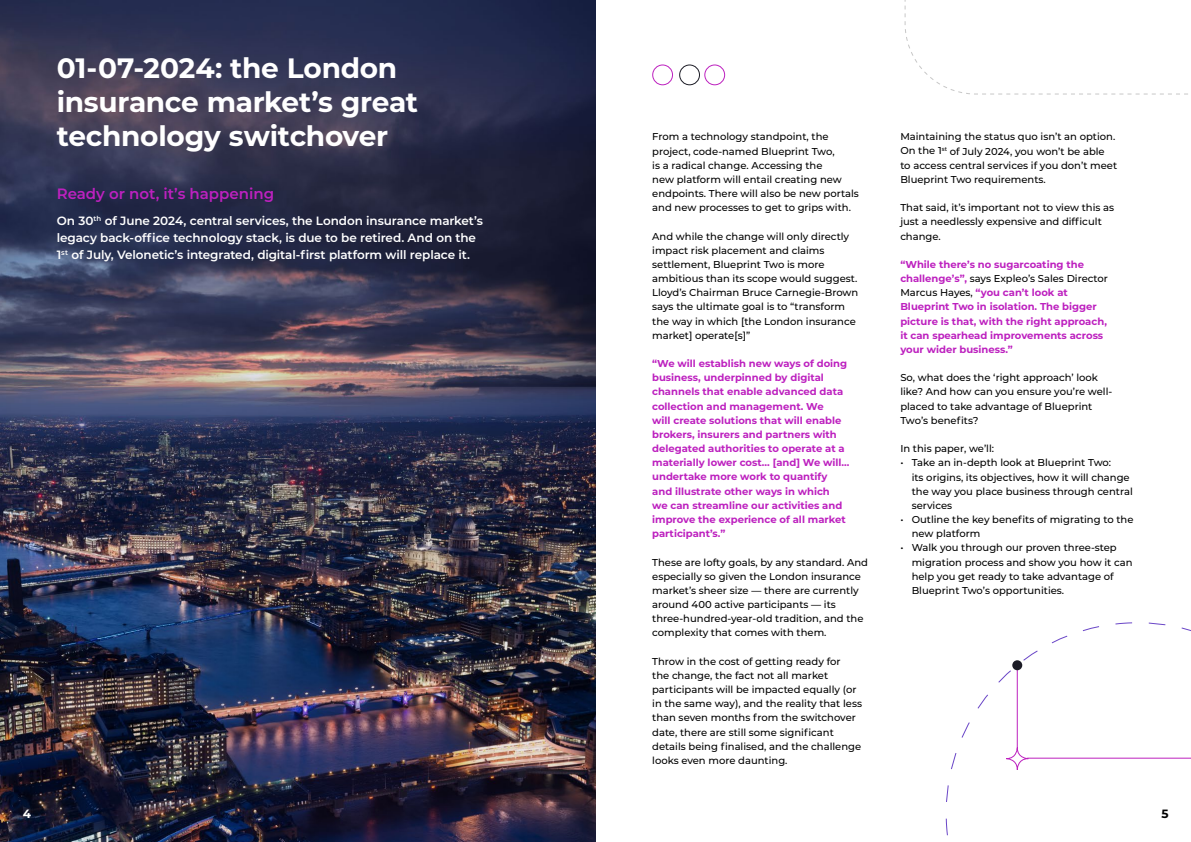
<style>
.page{position:relative;width:1191px;height:842px;background:#fff}
.page>*{position:absolute;margin:0;border:0;box-sizing:border-box;transform-origin:0 0}
.t1{font:700 28px/34px "Montserrat";letter-spacing:-.01em;color:#fff}
.t2{font:600 15px "Montserrat";color:#bd21bf}
.t3{font:600 12px/17px "Montserrat";letter-spacing:-.01em;color:#fff}
.t4{font:700 12px "Montserrat";color:#000}
.t5{font:700 12px "Montserrat";color:#fff}
.t6{font:500 10px/14.2px "Montserrat";color:#000}
.t7{font:700 10px/14.2px "Montserrat";color:#bd21bf}
.s1{font-weight:500;color:#000}
</style>
<div class="page">
<img style="left:0;top:0;width:595px;height:842px">
<svg style="left:946px;top:626px;width:154px;height:176px"></svg>
<div style="left:1012px;top:660px;width:10px;height:10px;background:#1c1c26;border-radius:50%"></div>
<hr style="left:1027px;top:758px;width:164px;height:1px;background:#bd21bf">
<div style="left:652px;top:64px;width:21px;height:21px;border:1px solid #bd21bf;border-radius:50%"></div>
<div style="left:679px;top:64px;width:21px;height:21px;border:1px solid #1c1c26;border-radius:50%"></div>
<div style="left:704px;top:64px;width:21px;height:21px;border:1px solid #bd21bf;border-radius:50%"></div>
<svg style="left:904px;top:0;width:284px;height:95px"></svg>
<h1 class="t1" style="left:57px;top:50px;width:363px">01-07-2024: the London insurance market’s great technology switchover</h1>
<h2 class="t2" style="left:57px;top:183px;width:219px">Ready or not, it’s happening</h2>
<p class="t3" style="left:57px;top:211px;width:428px">On 30<sup>th</sup> of June 2024, central services, the London insurance market’s legacy back-office technology stack, is due to be retired. And on the<br>1<sup>st</sup> of July, Velonetic’s integrated, digital-first platform will replace it.</p>
<p class="t5" style="left:23px;top:805px;width:10px">4</p>
<p class="t6" style="left:652px;top:129px;width:208px">From a technology standpoint, the project, code-named Blueprint Two,<br>is a radical change. Accessing the<br>new platform will entail creating new endpoints. There will also be new portals and new processes to get to grips with.</p>
<p class="t6" style="left:652px;top:228px;width:208px">And while the change will only directly impact risk placement and claims settlement, Blueprint Two is more ambitious than its scope would suggest.<br>Lloyd’s Chairman Bruce Carnegie-Brown says the ultimate goal is to “transform the way in which [the London insurance market] operate[s]”</p>
<p class="t7" style="left:652px;top:356px;width:199px">“We will establish new ways of doing business, underpinned by digital channels that enable advanced data collection and management. We<br>will create solutions that will enable brokers, insurers and partners with delegated authorities to operate at a materially lower cost… [and] We will... undertake more work to quantify and illustrate other ways in which<br>we can streamline our activities and improve the experience of all market participant’s.”</p>
<p class="t6" style="left:652px;top:554px;width:217px">These are lofty goals, by any standard. And especially so given the London insurance market’s sheer size — there are currently around 400 active participants — its three-hundred-year-old tradition, and the complexity that comes with them.</p>
<p class="t6" style="left:652px;top:654px;width:211px">Throw in the cost of getting ready for<br>the change, the fact not all market participants will be impacted equally (or in the same way), and the reality that less than seven months from the switchover date, there are still some significant details being finalised, and the challenge looks even more daunting.</p>
<p class="t6" style="left:900px;top:129px;width:218px">Maintaining the status quo isn’t an option.<br>On the 1<sup>st</sup> of July 2024, you won’t be able to access central services if you don’t meet Blueprint Two requirements.</p>
<p class="t6" style="left:900px;top:200px;width:215px">That said, it’s important not to view this as just a needlessly expensive and difficult change.</p>
<p class="t7" style="left:900px;top:257px;width:209px">“While there’s no sugarcoating the challenge’s”, <span class="s1">says Expleo’s Sales Director Marcus Hayes,</span> “you can’t look at Blueprint Two in isolation. The bigger picture is that, with the right approach, it can spearhead improvements across your wider business.”</p>
<p class="t6" style="left:900px;top:370px;width:213px">So, what does the ‘right approach’ look like? And how can you ensure you’re well&shy;placed to take advantage of Blueprint Two’s benefits?</p>
<p class="t6" style="left:900px;top:441px;width:95px">In this paper, we’ll:</p>
<p class="t6" style="left:911px;top:455px;width:223px;text-indent:-11px">• Take an in-depth look at Blueprint Two:<br>its origins, its objectives, how it will change the way you place business through central services</p>
<p class="t6" style="left:911px;top:512px;width:223px;text-indent:-11px">• Outline the key benefits of migrating to the new platform</p>
<p class="t6" style="left:911px;top:540px;width:222px;text-indent:-11px">• Walk you through our proven three-step migration process and show you how it can help you get ready to take advantage of Blueprint Two’s opportunities.</p>
<p class="t4" style="left:1161px;top:805px;width:9px">5</p>
</div>
